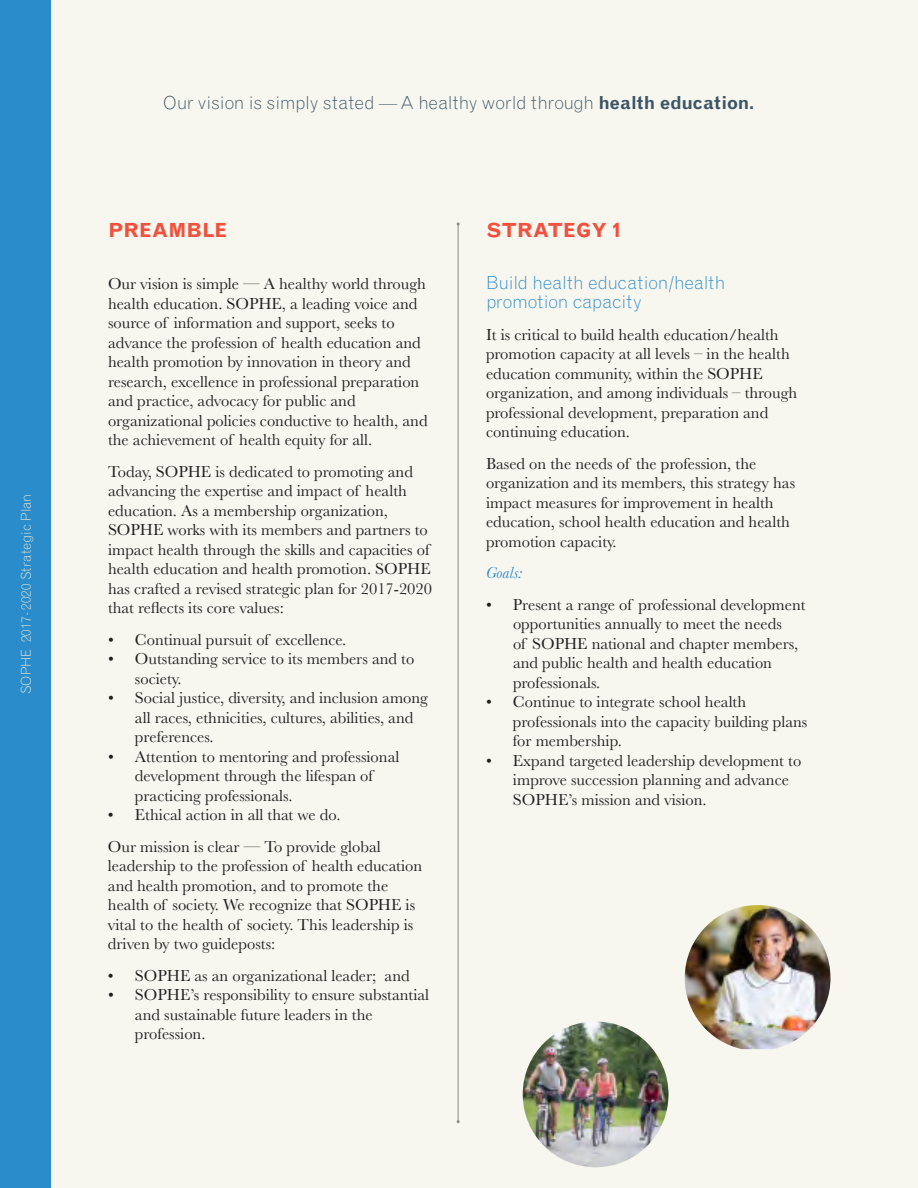
<style>
.page{position:relative;width:918px;height:1188px;background:#f7f6ef}
.page>*{position:absolute;margin:0;border:0;box-sizing:border-box;transform-origin:0 0}
.t1{font:700 19.5px "Grotesque";color:#f0523e}
.t2{font:300 18px "Grotesque";letter-spacing:-.005em;color:#3b5566}
.t3{font:300 18px/19.4px "Grotesque";color:#2a8ccb}
.t4{font:16.5px/19.5px "Baskerville";color:#231f20}
.t5{font:italic 16.5px "Baskerville";color:#2a8ccb}
.t6{font:300 13.5px "Grotesque";color:#ede7d4}
.s1{font-weight:700}
</style>
<div class="page">
<img style="left:523px;top:1022px;width:146px;height:145px;border-radius:73px">
<hr style="left:458px;top:224px;width:1px;height:898px;background:#8c8a8b">
<img style="left:685px;top:905px;width:146px;height:144px">
<div style="left:0;top:0;width:51px;height:1188px;background:#2a8ccb"></div>
<p class="t6" style="left:18px;top:694px;width:202px;rotate:-90deg">SOPHE 2017- 2020 Strategic Plan</p>
<p class="t2" style="left:163px;top:92px;width:593px">Our vision is simply stated — A healthy world through <span class="s1">health education.</span></p>
<p class="t1" style="left:108px;top:219px;width:121px">PREAMBLE</p>
<p class="t4" style="left:108px;top:274px;width:321px">Our vision is simple — A healthy world through health education. SOPHE, a leading voice and source of information and support, seeks to advance the profession of health education and health promotion by innovation in theory and research, excellence in professional preparation and practice, advocacy for public and organizational policies conductive to health, and the achievement of health equity for all.</p>
<p class="t4" style="left:108px;top:462px;width:326px">Today, SOPHE is dedicated to promoting and advancing the expertise and impact of health education. As a membership organization, SOPHE works with its members and partners to impact health through the skills and capacities of health education and health promotion. SOPHE has crafted a revised strategic plan for 2017-2020 that reflects its core values:</p>
<p class="t4" style="left:108px;top:630px;width:240px">• Continual pursuit of excellence.</p>
<p class="t4" style="left:135px;top:649px;width:281px;text-indent:-27px">• Outstanding service to its members and to society.</p>
<p class="t4" style="left:135px;top:688px;width:295px;text-indent:-27px">• Social justice, diversity, and inclusion among all races, ethnicities, cultures, abilities, and preferences.</p>
<p class="t4" style="left:135px;top:747px;width:266px;text-indent:-27px">• Attention to mentoring and professional development through the lifespan of practicing professionals.</p>
<p class="t4" style="left:108px;top:799px;width:274px;line-height:31.5px">• Ethical action in all that we do.<br>Our mission is clear — To provide global</p>
<p class="t4" style="left:108px;top:856px;width:316px">leadership to the profession of health education and health promotion, and to promote the health of society. We recognize that SOPHE is vital to the health of society. This leadership is driven by two guideposts:</p>
<p class="t4" style="left:108px;top:966px;width:303px">• SOPHE as an organizational leader; and</p>
<p class="t4" style="left:135px;top:985px;width:296px;text-indent:-27px">• SOPHE’s responsibility to ensure substantial and sustainable future leaders in the profession.</p>
<p class="t1" style="left:486px;top:219px;width:137px">STRATEGY 1</p>
<p class="t3" style="left:486px;top:273px;width:241px">Build health education/health promotion capacity</p>
<p class="t4" style="left:486px;top:325px;width:313px">It is critical to build health education/health promotion capacity at all levels – in the health education community, within the SOPHE organization, and among individuals – through professional development, preparation and continuing education.</p>
<p class="t4" style="left:486px;top:454px;width:311px">Based on the needs of the profession, the organization and its members, this strategy has impact measures for improvement in health education, school health education and health promotion capacity.</p>
<p class="t5" style="left:486px;top:562px;width:38px">Goals:</p>
<p class="t4" style="left:513px;top:595px;width:294px;text-indent:-27px">• Present a range of professional development opportunities annually to meet the needs<br>of SOPHE national and chapter members, and public health and health education professionals.</p>
<p class="t4" style="left:513px;top:693px;width:296px;text-indent:-27px">• Continue to integrate school health professionals into the capacity building plans for membership.</p>
<p class="t4" style="left:513px;top:751px;width:290px;text-indent:-27px">• Expand targeted leadership development to improve succession planning and advance<br>SOPHE’s mission and vision.</p>
</div>
